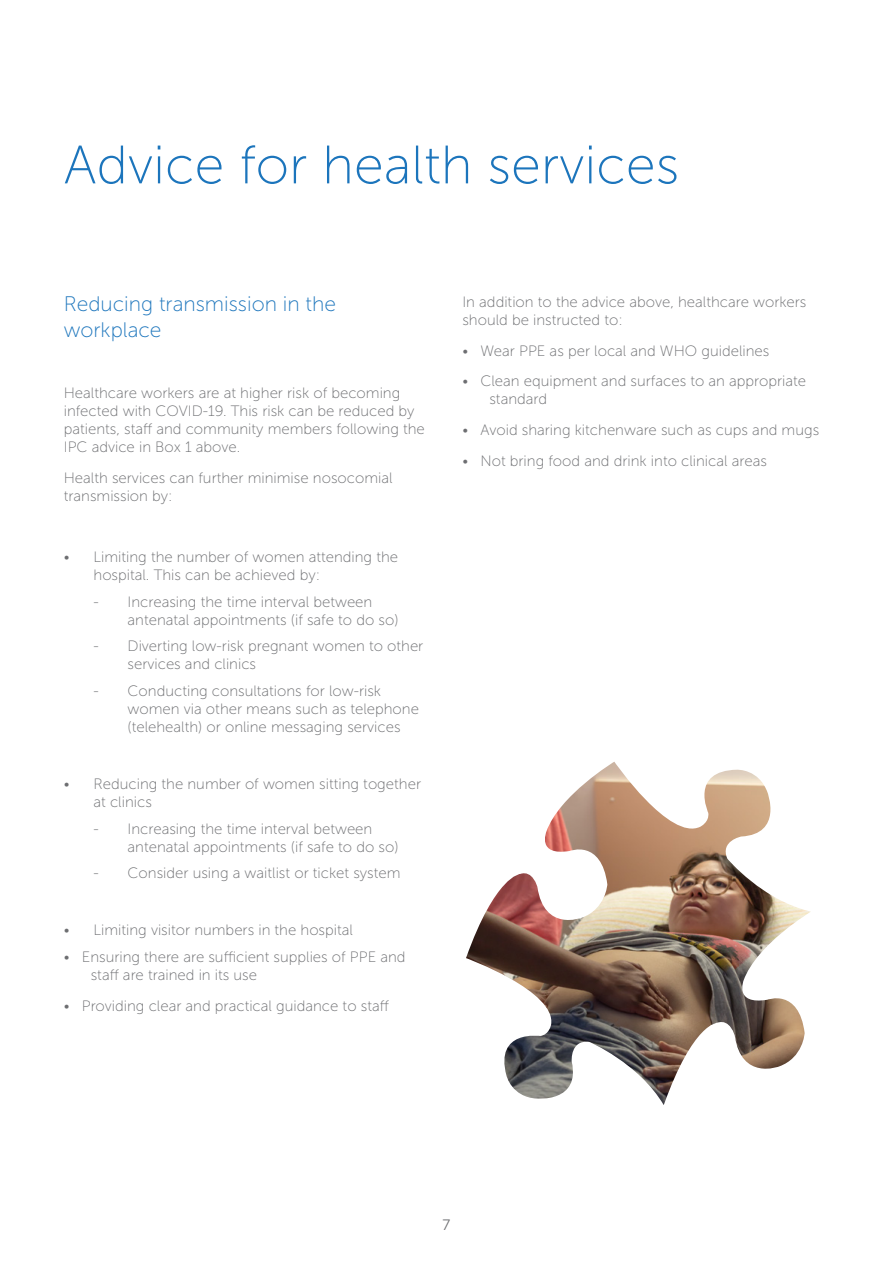
<style>
.page{position:relative;width:893px;height:1263px;background:#fff}
.page>*{position:absolute;margin:0;border:0;box-sizing:border-box;transform-origin:0 0}
.t1{font:54px "Museo Sans 100";color:#1c75bc}
.t2{font:21px/25.2px "Museo Sans 100";color:#1c75bc}
.t3{font:15px/18px "Museo Sans 100";color:#6d6e71}
.t4{font:15px "Museo Sans 300";color:#6d6e71}
</style>
<div class="page">
<img style="left:466px;top:762px;width:345px;height:343px">
<h1 class="t1" style="left:64px;top:136px;width:617px">Advice for health services</h1>
<h2 class="t2" style="left:64px;top:292px;width:274px">Reducing transmission in the workplace</h2>
<p class="t3" style="left:64px;top:384px;width:363px">Healthcare workers are at higher risk of becoming infected with COVID-19. This risk can be reduced by patients, staff and community members following the IPC advice in Box 1 above.</p>
<p class="t3" style="left:64px;top:469px;width:330px">Health services can further minimise nosocomial transmission by:</p>
<p class="t3" style="left:94px;top:548px;width:306px;text-indent:-30px">• Limiting the number of women attending the hospital. This can be achieved by:</p>
<p class="t3" style="left:128px;top:593px;width:272px;text-indent:-34px">- Increasing the time interval between antenatal appointments (if safe to do so)</p>
<p class="t3" style="left:128px;top:637px;width:297px;text-indent:-34px">- Diverting low-risk pregnant women to other services and clinics</p>
<p class="t3" style="left:128px;top:682px;width:293px;text-indent:-34px">- Conducting consultations for low-risk women via other means such as telephone (telehealth) or online messaging services</p>
<p class="t3" style="left:94px;top:775px;width:329px;text-indent:-30px">• Reducing the number of women sitting together at clinics</p>
<p class="t3" style="left:128px;top:820px;width:272px;text-indent:-34px">- Increasing the time interval between antenatal appointments (if safe to do so)</p>
<p class="t3" style="left:94px;top:864px;width:309px">- Consider using a waitlist or ticket system</p>
<p class="t3" style="left:64px;top:921px;width:291px">• Limiting visitor numbers in the hospital</p>
<p class="t3" style="left:91px;top:948px;width:316px;text-indent:-27px">• Ensuring there are sufficient supplies of PPE and staff are trained in its use</p>
<p class="t3" style="left:64px;top:997px;width:327px">• Providing clear and practical guidance to staff</p>
<p class="t3" style="left:462px;top:293px;width:346px">In addition to the advice above, healthcare workers should be instructed to:</p>
<p class="t3" style="left:462px;top:342px;width:308px">• Wear PPE as per local and WHO guidelines</p>
<p class="t3" style="left:489px;top:372px;width:318px;text-indent:-27px">• Clean equipment and surfaces to an appropriate standard</p>
<p class="t3" style="left:462px;top:421px;width:358px">• Avoid sharing kitchenware such as cups and mugs</p>
<p class="t3" style="left:462px;top:452px;width:306px">• Not bring food and drink into clinical areas</p>
<p class="t4" style="left:443px;top:1216px;width:9px">7</p>
</div>
